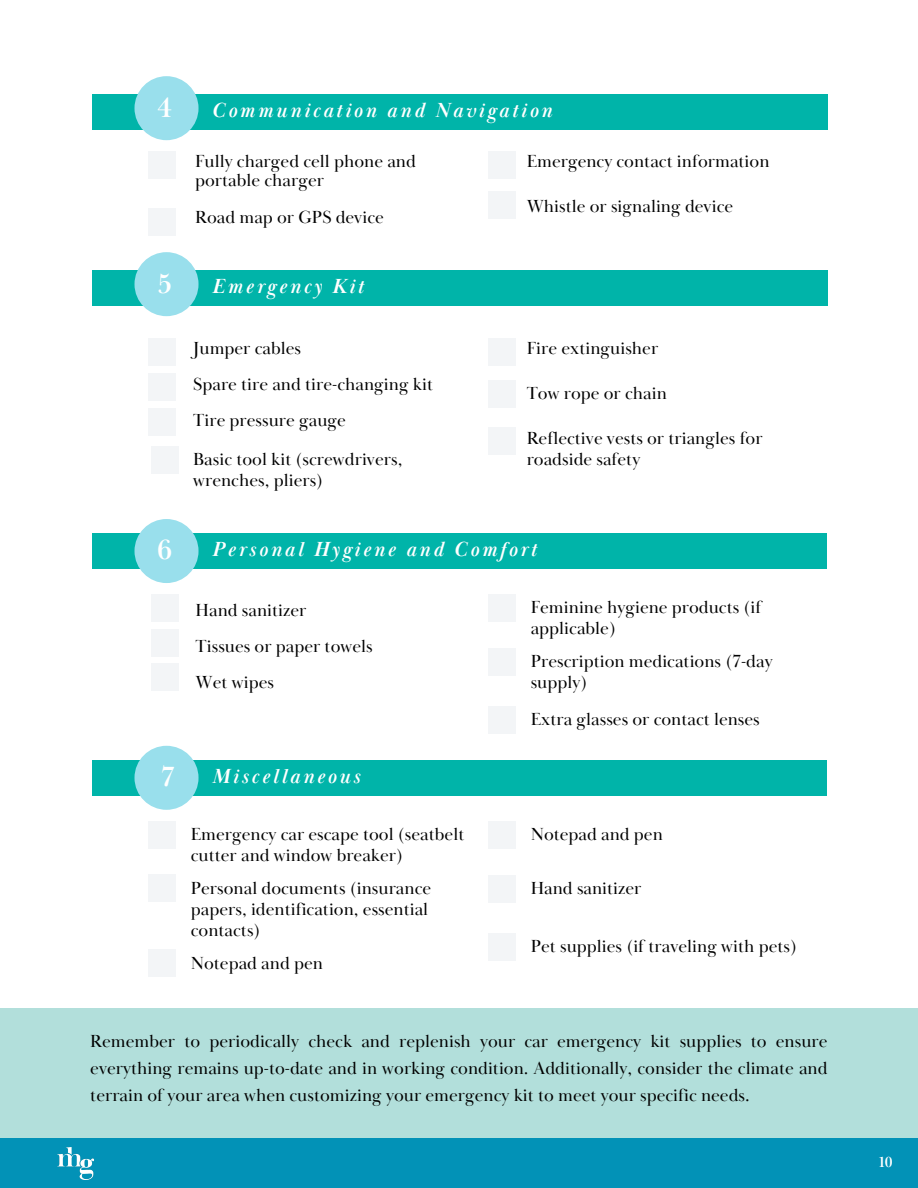
<style>
.page{position:relative;width:918px;height:1188px;background:#fff}
.page>*{position:absolute;margin:0;border:0;box-sizing:border-box;transform-origin:0 0}
.t1{font:700 28.5px "Baskerville Display PT";color:#fff}
.t2{font:italic 700 21px "Baskerville Display PT";letter-spacing:.13em;color:#fff}
.t3{font:18px/21.3px "Baskerville Display PT";color:#000}
.t4{font:700 15px "Baskerville Display PT";color:#fff}
</style>
<div class="page">
<div style="left:0;top:1009px;width:918px;height:132px;background:#b2dfdb"></div>
<div style="left:0;top:1139px;width:918px;height:49px;background:#0292b7"></div>
<img style="left:57px;top:1147px;width:37px;height:33px">
<div style="left:92px;top:533px;width:734px;height:36px;background:#00b4a9"></div>
<div style="left:134px;top:519px;width:65px;height:64px;background:#99dfec;border-radius:50%"></div>
<div style="left:151px;top:594px;width:27px;height:27px;background:#f3f5f7"></div>
<div style="left:151px;top:629px;width:27px;height:27px;background:#f3f5f7"></div>
<div style="left:151px;top:664px;width:27px;height:27px;background:#f3f5f7"></div>
<div style="left:489px;top:594px;width:27px;height:27px;background:#f3f5f7"></div>
<div style="left:489px;top:648px;width:27px;height:27px;background:#f3f5f7"></div>
<div style="left:489px;top:706px;width:27px;height:27px;background:#f3f5f7"></div>
<div style="left:92px;top:94px;width:736px;height:35px;background:#00b4a9"></div>
<div style="left:149px;top:152px;width:27px;height:27px;background:#f3f5f7"></div>
<div style="left:149px;top:208px;width:27px;height:27px;background:#f3f5f7"></div>
<div style="left:489px;top:152px;width:27px;height:27px;background:#f3f5f7"></div>
<div style="left:489px;top:191px;width:27px;height:27px;background:#f3f5f7"></div>
<div style="left:134px;top:76px;width:65px;height:64px;background:#99dfec;border-radius:50%"></div>
<div style="left:92px;top:270px;width:736px;height:35px;background:#00b4a9"></div>
<div style="left:149px;top:339px;width:27px;height:27px;background:#f3f5f7"></div>
<div style="left:149px;top:373px;width:27px;height:27px;background:#f3f5f7"></div>
<div style="left:149px;top:408px;width:27px;height:27px;background:#f3f5f7"></div>
<div style="left:489px;top:339px;width:27px;height:27px;background:#f3f5f7"></div>
<div style="left:489px;top:381px;width:27px;height:27px;background:#f3f5f7"></div>
<div style="left:489px;top:428px;width:27px;height:27px;background:#f3f5f7"></div>
<div style="left:134px;top:252px;width:65px;height:64px;background:#99dfec;border-radius:50%"></div>
<div style="left:151px;top:446px;width:27px;height:27px;background:#f3f5f7"></div>
<div style="left:92px;top:760px;width:734px;height:36px;background:#00b4a9"></div>
<div style="left:134px;top:746px;width:65px;height:64px;background:#99dfec;border-radius:50%"></div>
<div style="left:489px;top:821px;width:27px;height:27px;background:#f3f5f7"></div>
<div style="left:489px;top:875px;width:27px;height:27px;background:#f3f5f7"></div>
<div style="left:489px;top:933px;width:27px;height:27px;background:#f3f5f7"></div>
<div style="left:149px;top:821px;width:27px;height:27px;background:#f3f5f7"></div>
<div style="left:149px;top:875px;width:27px;height:27px;background:#f3f5f7"></div>
<div style="left:149px;top:950px;width:27px;height:27px;background:#f3f5f7"></div>
<p class="t1" style="left:157px;top:90px;width:17px">4</p>
<p class="t1" style="left:158px;top:266px;width:15px">5</p>
<p class="t2" style="left:212px;top:98px;width:342px">Communication and Navigation</p>
<p class="t3" style="left:195px;top:152px;width:222px;line-height:19.2px">Fully charged cell phone and portable charger</p>
<p class="t3" style="left:195px;top:208px;width:190px">Road map or GPS device</p>
<h1 class="t2" style="left:212px;top:273px;width:153px">Emergency Kit</h1>
<p class="t3" style="left:193px;top:338px;width:109px">Jumper cables</p>
<p class="t3" style="left:193px;top:374px;width:241px">Spare tire and tire-changing kit</p>
<p class="t3" style="left:193px;top:410px;width:154px">Tire pressure gauge</p>
<p class="t3" style="left:193px;top:449px;width:211px">Basic tool kit (screwdrivers, wrenches, pliers)</p>
<p class="t3" style="left:527px;top:151px;width:244px">Emergency contact information</p>
<p class="t3" style="left:527px;top:196px;width:208px">Whistle or signaling device</p>
<p class="t3" style="left:527px;top:338px;width:133px">Fire extinguisher</p>
<p class="t3" style="left:527px;top:383px;width:142px">Tow rope or chain</p>
<h1 class="t3" style="left:527px;top:428px;width:238px">Reflective vests or triangles for roadside safety</h1>
<p class="t1" style="left:157px;top:533px;width:17px">6</p>
<p class="t2" style="left:212px;top:536px;width:326px">Personal Hygiene and Comfort</p>
<p class="t3" style="left:196px;top:600px;width:112px">Hand sanitizer</p>
<p class="t3" style="left:196px;top:636px;width:179px">Tissues or paper towels</p>
<p class="t3" style="left:196px;top:672px;width:80px">Wet wipes</p>
<p class="t1" style="left:161px;top:760px;width:15px">7</p>
<p class="t2" style="left:212px;top:763px;width:150px">Miscellaneous</p>
<p class="t3" style="left:191px;top:824px;width:275px">Emergency car escape tool (seatbelt cutter and window breaker)</p>
<p class="t3" style="left:191px;top:878px;width:242px">Personal documents (insurance papers, identification, essential contacts)</p>
<p class="t3" style="left:191px;top:953px;width:134px">Notepad and pen</p>
<h1 class="t3" style="left:531px;top:597px;width:232px">Feminine hygiene products (if applicable)</h1>
<p class="t3" style="left:531px;top:651px;width:243px">Prescription medications (7-day supply)</p>
<p class="t3" style="left:531px;top:709px;width:231px">Extra glasses or contact lenses</p>
<p class="t3" style="left:531px;top:824px;width:134px">Notepad and pen</p>
<p class="t3" style="left:531px;top:878px;width:112px">Hand sanitizer</p>
<p class="t3" style="left:531px;top:936px;width:268px">Pet supplies (if traveling with pets)</p>
<p class="t3" style="left:90px;top:1029px;width:739px;line-height:27px;text-align:justify">Remember to periodically check and replenish your car emergency kit supplies to ensure everything remains up-to-date and in working condition. Additionally, consider the climate and terrain of your area when customizing your emergency kit to meet your specific needs.</p>
<p class="t4" style="left:879px;top:1153px;width:15px">10</p>
<p class="t4" style="left:886px;top:1153px;width:7px">1</p>
</div>
